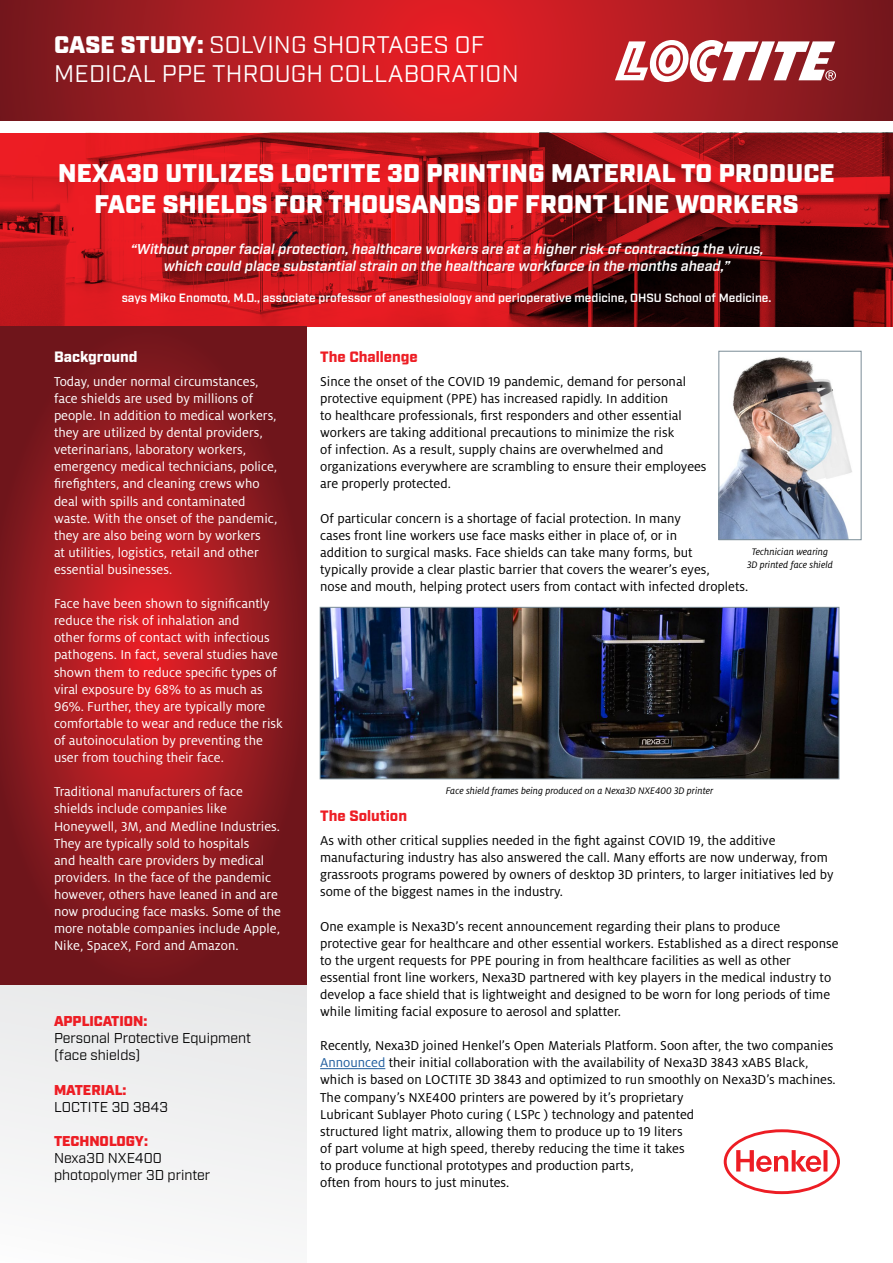
<style>
.page{position:relative;width:893px;height:1263px;background:#fff}
.page>*{position:absolute;margin:0;border:0;box-sizing:border-box;transform-origin:0 0}
.t1{font:900 25.5px/30.6px "Industry";letter-spacing:.01em;color:#fff;text-align:center}
.t2{font:24px/28.8px "Industry";letter-spacing:.01em;color:#fff}
.t3{font:900 15px "Industry";color:#ed1d24}
.t4{font:900 15px "Industry";color:#fff}
.t5{font:14.25px/17.1px "Henkel Milo";color:#000}
.t6{font:14.25px/17.1px "Henkel Milo";color:#fff}
.t7{font:italic 600 14.25px/17.1px "Industry";color:#fff;text-align:center}
.t8{font:14.25px/17.1px "Industry";color:#000}
.t9{font:900 14.25px "Industry";color:#ed1d24}
.t10{font:600 12px "Industry";color:#fff}
.t11{font:italic 10.5px/12.6px "Henkel Milo";color:#000;text-align:center}
.s1{font-weight:900}
.s2{color:#215e9e}
</style>
<div class="page">
<svg style="left:724px;top:1129px;width:116px;height:65px"></svg>
<svg style="left:0;top:0;width:893px;height:120px;background:#b01c22"></svg>
<svg style="left:615px;top:40px;width:221px;height:42px"></svg>
<svg style="left:0;top:133px;width:893px;height:193px;background:#a81418"></svg>
<div style="left:0;top:980px;width:307px;height:283px;background:#f1f1f2"></div>
<hr style="left:320px;top:1068px;width:65px;height:1px;background:#215e9e">
<svg style="left:0;top:326px;width:307px;height:658px;background:#92191f"></svg>
<img style="left:721px;top:357px;width:131px;height:181px">
<div style="left:719px;top:351px;width:142px;height:189px;border:1px solid #7b8d97"></div>
<img style="left:322px;top:609px;width:515px;height:168px">
<div style="left:320px;top:607px;width:519px;height:172px;border:1px solid #7b8d97"></div>
<h2 class="t2" style="left:54px;top:31px;width:466px"><span class="s1">CASE STUDY:</span> SOLVING SHORTAGES OF<br>MEDICAL PPE THROUGH COLLABORATION</h2>
<h1 class="t1" style="left:58px;top:159px;width:778px">NEXA3D UTILIZES LOCTITE 3D PRINTING MATERIAL TO PRODUCE<br>FACE SHIELDS FOR THOUSANDS OF FRONT LINE WORKERS</h1>
<p class="t7" style="left:130px;top:241px;width:637px">“Withoutproperfacialprotection,healthcare workers are ata higherrisk ofcontracting the virus, which could place substantialstrain on the healthcare workforce in the months ahead,”</p>
<p class="t10" style="left:122px;top:290px;width:651px">says Miko Enomoto, M.D., associate professor of anesthesiology and perioperative medicine, OHSU School of Medicine.</p>
<p class="t4" style="left:54px;top:348px;width:85px">Background</p>
<p class="t6" style="left:54px;top:373px;width:225px">Today, under normal circumstances, face shields are used by millions of people. In addition to medical workers, they are utilized by dental providers, veterinarians, laboratory workers, emergency medical technicians, police, firefighters, and cleaning crews who deal with spills and contaminated waste. With the onset of the pandemic, they are also being worn by workers<br>at utilities, logistics, retail and other essential businesses.</p>
<p class="t6" style="left:54px;top:595px;width:230px">Face have been shown to significantly reduce the risk of inhalation and<br>other forms of contact with infectious pathogens. In fact, several studies have shown them to reduce specific types of viral exposure by 68% to as much as 96%. Further, they are typically more comfortable to wear and reduce the risk of autoinoculation by preventing the user from touching their face.</p>
<p class="t6" style="left:54px;top:783px;width:229px">Traditional manufacturers of face shields include companies like Honeywell, 3M, and Medline Industries.<br>They are typically sold to hospitals<br>and health care providers by medical providers. In the face of the pandemic however, others have leaned in and are now producing face masks. Some of the more notable companies include Apple, Nike, SpaceX, Ford and Amazon.</p>
<p class="t9" style="left:54px;top:1013px;width:95px">APPLICATION:</p>
<p class="t8" style="left:54px;top:1030px;width:199px">Personal Protective Equipment (face shields)</p>
<p class="t9" style="left:54px;top:1081px;width:74px">MATERIAL:</p>
<p class="t8" style="left:54px;top:1098px;width:115px">LOCTITE 3D 3843</p>
<p class="t9" style="left:54px;top:1132px;width:96px">TECHNOLOGY:</p>
<p class="t8" style="left:54px;top:1150px;width:158px">Nexa3D NXE400 photopolymer 3D printer</p>
<p class="t3" style="left:320px;top:348px;width:99px">The Challenge</p>
<p class="t5" style="left:320px;top:373px;width:388px">Since the onset of the COVID 19 pandemic, demand for personal protective equipment (PPE) has increased rapidly. In addition<br>to healthcare professionals, first responders and other essential workers are taking additional precautions to minimize the risk<br>of infection. As a result, supply chains are overwhelmed and organizations everywhere are scrambling to ensure their employees are properly protected.</p>
<p class="t5" style="left:320px;top:510px;width:430px">Of particular concern is a shortage of facial protection. In many<br>cases front line workers use face masks either in place of, or in<br>addition to surgical masks. Face shields can take many forms, but<br>typically provide a clear plastic barrier that covers the wearer’s eyes,<br>nose and mouth, helping protect users from contact with infected droplets.</p>
<p class="t11" style="left:747px;top:545px;width:87px">Technician wearing<br>3D printed face shield</p>
<p class="t11" style="left:446px;top:785px;width:269px">Face shield frames being produced on a Nexa3D NXE400 3D printer</p>
<p class="t3" style="left:320px;top:807px;width:88px">The Solution</p>
<p class="t5" style="left:320px;top:832px;width:515px">As with other critical supplies needed in the fight against COVID 19, the additive manufacturing industry has also answered the call. Many efforts are now underway, from grassroots programs powered by owners of desktop 3D printers, to larger initiatives led by some of the biggest names in the industry.</p>
<p class="t5" style="left:320px;top:917px;width:520px">One example is Nexa3D’s recent announcement regarding their plans to produce protective gear for healthcare and other essential workers. Established as a direct response to the urgent requests for PPE pouring in from healthcare facilities as well as other essential front line workers, Nexa3D partnered with key players in the medical industry to develop a face shield that is lightweight and designed to be worn for long periods of time while limiting facial exposure to aerosol and splatter.</p>
<p class="t5" style="left:320px;top:1037px;width:517px">Recently, Nexa3D joined Henkel’s Open Materials Platform. Soon after, the two companies <span class="s2">Announced</span> their initial collaboration with the availability of Nexa3D 3843 xABS Black, which is based on LOCTITE 3D 3843 and optimized to run smoothly on Nexa3D’s machines.<br>The company’s NXE400 printers are powered by it’s proprietary<br>Lubricant Sublayer Photo curing ( LSPc ) technology and patented<br>structured light matrix, allowing them to produce up to 19 liters<br>of part volume at high speed, thereby reducing the time it takes<br>to produce functional prototypes and production parts,<br>often from hours to just minutes.</p>
</div>
